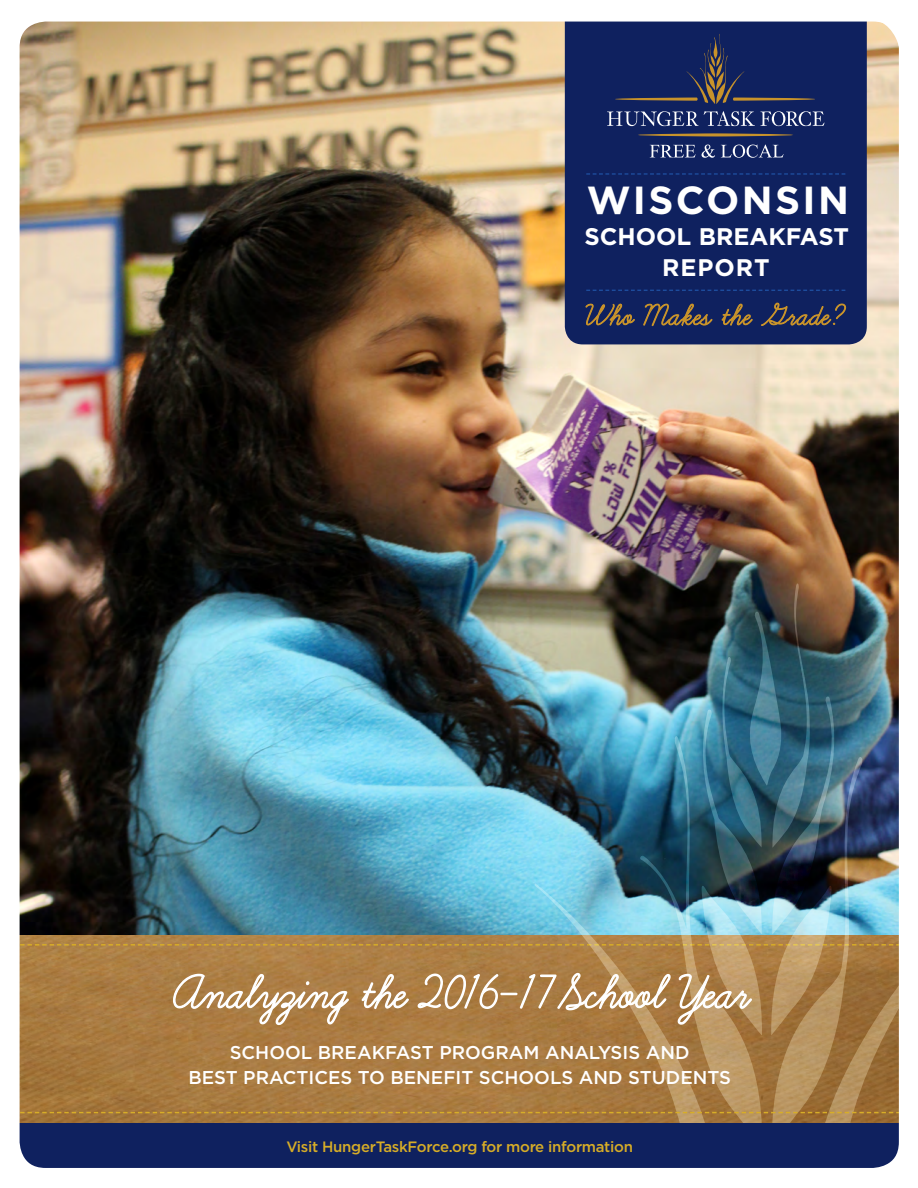
<style>
.page{position:relative;width:918px;height:1188px;background:#fff}
.page>*{position:absolute;margin:0;border:0;box-sizing:border-box;transform-origin:0 0}
.t1{font:700 39.15px "Gotham";letter-spacing:.06em;color:#fff}
.t2{font:700 24px "Gotham";color:#fff}
.t3{font:500 18.45px/24.3px "Gotham";color:#fff;text-align:center}
.t4{font:500 15px "Gotham";letter-spacing:-.02em;color:#d7ad27}
</style>
<div class="page">
<img style="left:19px;top:21px;width:880px;height:1147px">
<svg style="left:848px;top:21px;width:51px;height:44px;background:#958a89"></svg>
<p class="t1" style="left:587px;top:176px;width:264px">WISCONSIN</p>
<p class="t2" style="left:585px;top:222px;width:266px">SCHOOL BREAKFAST</p>
<p class="t2" style="left:662px;top:253px;width:109px">REPORT</p>
<p class="t3" style="left:188px;top:1040px;width:544px">SCHOOL BREAKFAST PROGRAM ANALYSIS AND<br>BEST PRACTICES TO BENEFIT SCHOOLS AND STUDENTS</p>
<p class="t4" style="left:286px;top:1137px;width:348px">Visit HungerTaskForce.org for more information</p>
</div>
